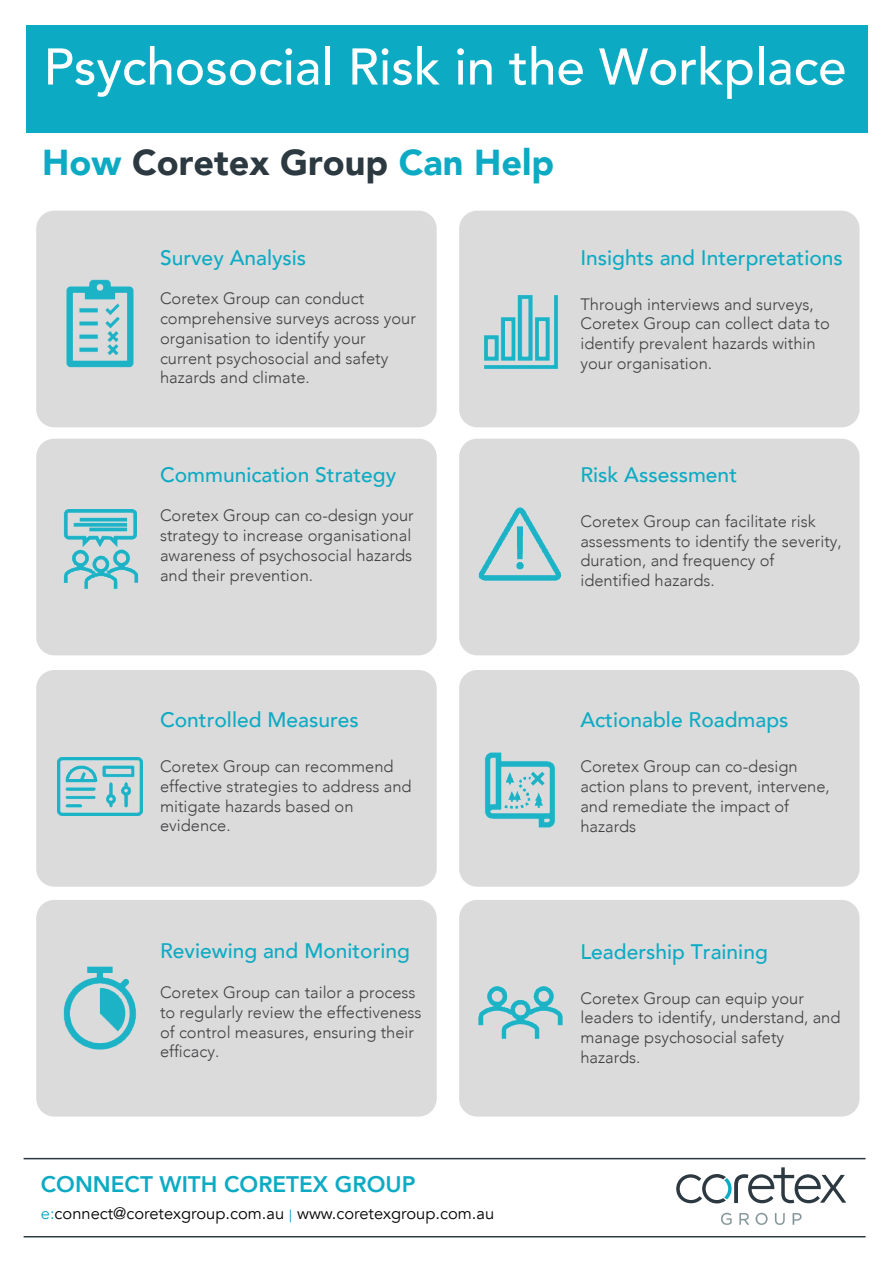
<style>
.page{position:relative;width:893px;height:1263px;background:#fff}
.page>*{position:absolute;margin:0;border:0;box-sizing:border-box;transform-origin:0 0}
.t1{font:500 51px "Avenir";color:#fff}
.t2{font:900 36px "Avenir";color:#2c3940}
.t3{font:800 22.5px "Avenir";color:#0dabc3}
.t4{font:500 21px "Avenir";color:#0dabc3}
.t5{font:300 16.5px/19.8px "Avenir";color:#414042}
.t6{font:16.5px "Avenir";color:#040503}
.s1{color:#0dabc3}
</style>
<div class="page">
<hr style="left:24px;top:1158px;width:842px;height:1px;background:#2c3940">
<hr style="left:24px;top:1236px;width:842px;height:1px;background:#2c3940">
<svg style="left:676px;top:1167px;width:170px;height:36px"></svg>
<svg style="left:721px;top:1213px;width:11px;height:12px"></svg>
<svg style="left:739px;top:1213px;width:10px;height:12px"></svg>
<svg style="left:756px;top:1213px;width:12px;height:12px"></svg>
<svg style="left:775px;top:1213px;width:10px;height:12px"></svg>
<svg style="left:793px;top:1213px;width:8px;height:12px"></svg>
<div style="left:26px;top:26px;width:842px;height:107px;background:#0dabc3"></div>
<div style="left:36px;top:211px;width:401px;height:216px;background:#dcdbdc;border-radius:18px"></div>
<div style="left:459px;top:211px;width:401px;height:216px;background:#dcdbdc;border-radius:18px"></div>
<div style="left:36px;top:439px;width:401px;height:216px;background:#dcdbdc;border-radius:18px"></div>
<div style="left:459px;top:439px;width:401px;height:216px;background:#dcdbdc;border-radius:18px"></div>
<div style="left:36px;top:670px;width:401px;height:217px;background:#dcdbdc;border-radius:18px"></div>
<div style="left:459px;top:670px;width:401px;height:217px;background:#dcdbdc;border-radius:18px"></div>
<div style="left:36px;top:900px;width:401px;height:216px;background:#dcdbdc;border-radius:18px"></div>
<div style="left:459px;top:900px;width:401px;height:216px;background:#dcdbdc;border-radius:18px"></div>
<img style="left:484px;top:295px;width:74px;height:74px">
<img style="left:66px;top:279px;width:68px;height:89px">
<img style="left:63px;top:509px;width:76px;height:81px">
<img style="left:478px;top:507px;width:84px;height:74px">
<img style="left:63px;top:966px;width:74px;height:84px">
<img style="left:478px;top:986px;width:85px;height:53px">
<img style="left:58px;top:757px;width:84px;height:59px">
<img style="left:484px;top:752px;width:72px;height:76px">
<h1 class="t1" style="left:43px;top:23px;width:804px">Psychosocial Risk in the Workplace</h1>
<h2 class="t2" style="left:42px;top:132px;width:513px"><span class="s1">How</span> Coretex Group <span class="s1">Can Help</span></h2>
<p class="t4" style="left:160px;top:239px;width:148px">Survey Analysis</p>
<p class="t5" style="left:160px;top:289px;width:257px">Coretex Group can conduct comprehensive surveys across your organisation to identify your current psychosocial and safety hazards and climate.</p>
<p class="t4" style="left:580px;top:239px;width:264px">Insights and Interpretations</p>
<p class="t5" style="left:580px;top:294px;width:251px">Through interviews and surveys,<br>Coretex Group can collect data to identify prevalent hazards within your organisation.</p>
<p class="t4" style="left:160px;top:456px;width:238px">Communication Strategy</p>
<p class="t5" style="left:160px;top:506px;width:255px">Coretex Group can co-design your strategy to increase organisational awareness of psychosocial hazards and their prevention.</p>
<p class="t4" style="left:580px;top:456px;width:158px">Risk Assessment</p>
<p class="t5" style="left:580px;top:511px;width:263px">Coretex Group can facilitate risk assessments to identify the severity, duration, and frequency of identified hazards.</p>
<p class="t4" style="left:160px;top:701px;width:200px">Controlled Measures</p>
<p class="t5" style="left:160px;top:756px;width:253px">Coretex Group can recommend effective strategies to address and mitigate hazards based on evidence.</p>
<p class="t4" style="left:160px;top:933px;width:252px">Reviewing and Monitoring</p>
<p class="t5" style="left:160px;top:982px;width:263px">Coretex Group can tailor a process to regularly review the effectiveness of control measures, ensuring their efficacy.</p>
<h3 class="t3" style="left:41px;top:1167px;width:376px">CONNECT WITH CORETEX GROUP</h3>
<p class="t6" style="left:41px;top:1203px;width:455px"><span class="s1">e:</span>connect@coretexgroup.com.au <span class="s1">|</span> www.coretexgroup.com.au</p>
<p class="t4" style="left:580px;top:702px;width:210px">Actionable Roadmaps</p>
<p class="t5" style="left:580px;top:756px;width:251px">Coretex Group can co-design action plans to prevent, intervene, and remediate the impact of hazards</p>
<p class="t4" style="left:580px;top:933px;width:189px">Leadership Training</p>
<p class="t5" style="left:580px;top:988px;width:262px">Coretex Group can equip your leaders to identify, understand, and manage psychosocial safety hazards.</p>
</div>
